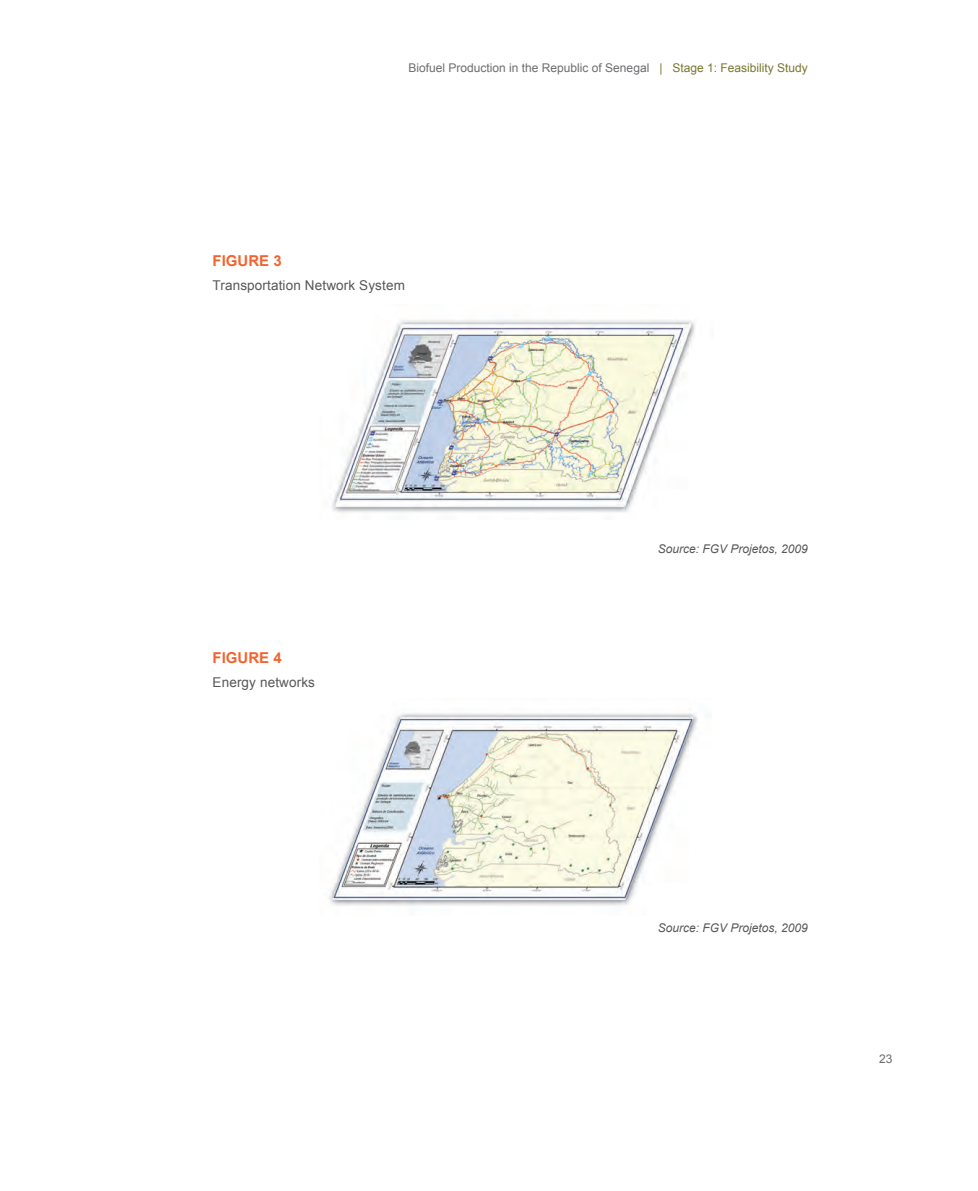
<style>
.page{position:relative;width:978px;height:1191px;background:#fff}
.page>*{position:absolute;margin:0;border:0;box-sizing:border-box;transform-origin:0 0}
._3_2_titulo_figura{font:700 15px "Arial";color:#f2642f}
._4-Legenda{font:13.5px "Arial";letter-spacing:.01em;color:#57585a}
.t1{font:12px "Arial";color:#6c6d70}
._4-Legenda-2{font:italic 12px "Arial";color:#57585a}
.s1{color:#787730}
</style>
<div class="page">
<img style="left:332px;top:320px;width:363px;height:194px">
<img style="left:327px;top:713px;width:371px;height:193px">
<p class="t1" style="left:409px;top:60px;width:401px">Biofuel Production in the Republic of Senegal <span class="s1">| Stage 1: Feasibility Study</span></p>
<p class="_3_2_titulo_figura" style="left:213px;top:251px;width:71px">FIGURE 3</p>
<p class="_4-Legenda" style="left:213px;top:276px;width:194px">Transportation Network System</p>
<p class="_3_2_titulo_figura" style="left:213px;top:647px;width:71px">FIGURE 4</p>
<p class="_4-Legenda" style="left:213px;top:673px;width:104px">Energy networks</p>
<p class="_4-Legenda-2" style="left:658px;top:541px;width:152px">Source: FGV Projetos, 2009</p>
<p class="_4-Legenda-2" style="left:658px;top:920px;width:152px">Source: FGV Projetos, 2009</p>
<p class="t1" style="left:879px;top:1050px;width:15px">23</p>
</div>
